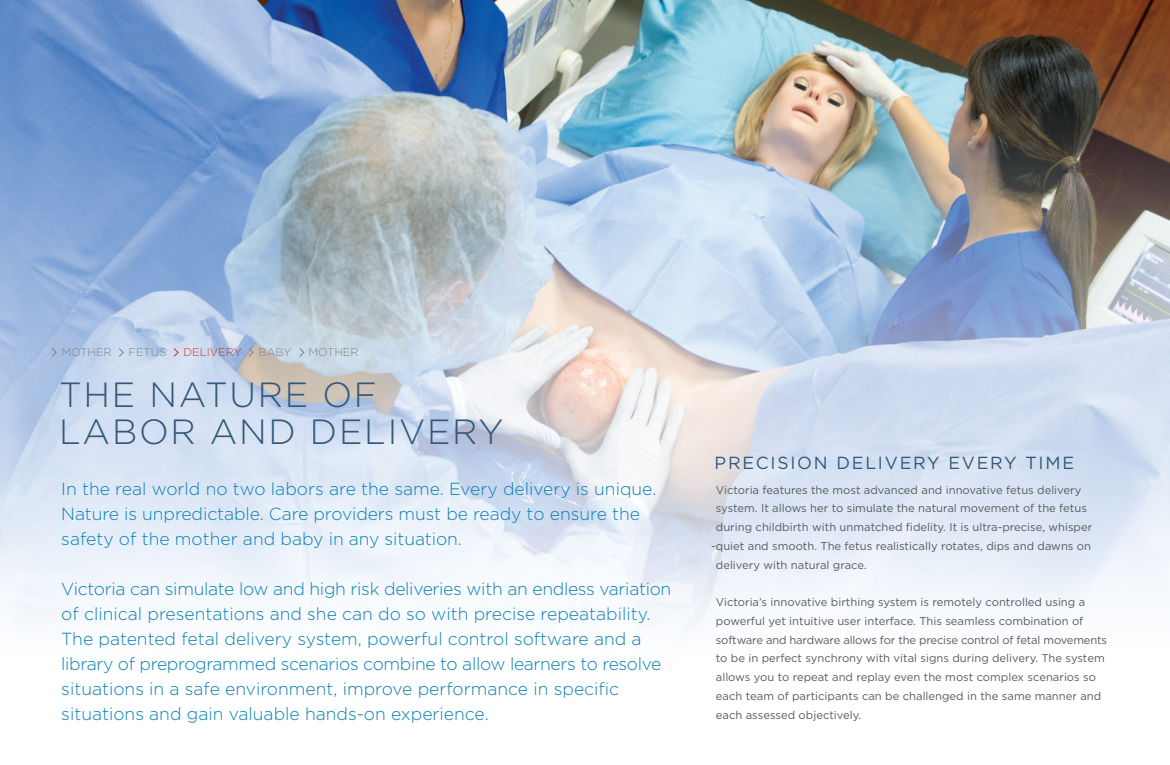
<style>
.page{position:relative;width:1170px;height:765px;background:#fff}
.page>*{position:absolute;margin:0;border:0;box-sizing:border-box;transform-origin:0 0}
.t1{font:300 35px/37.5px "Gotham";letter-spacing:.05em;color:#32587a}
.t2{font:300 17.5px/25px "Gotham";color:#0b7fb4}
.t3{font:17.5px "Gotham";letter-spacing:.1em;color:#32587a}
.t4{font:11.25px/18.8px "Gotham";color:#585a5c}
.t5{font:300 11.25px "Gotham";color:#808285}
.t6{font:300 11.25px "Gotham";color:#c4352b}
</style>
<div class="page">
<img style="left:0;top:0;width:1170px;height:626px">
<svg style="left:248px;top:348px;width:6px;height:9px"></svg>
<svg style="left:173px;top:348px;width:6px;height:9px"></svg>
<svg style="left:118px;top:348px;width:6px;height:9px"></svg>
<svg style="left:299px;top:348px;width:5px;height:9px"></svg>
<svg style="left:51px;top:348px;width:6px;height:9px"></svg>
<p class="t5" style="left:62px;top:345px;width:52px">MOTHER</p>
<p class="t5" style="left:129px;top:345px;width:39px">FETUS</p>
<p class="t6" style="left:183px;top:345px;width:60px">DELIVERY</p>
<p class="t5" style="left:259px;top:345px;width:34px">BABY</p>
<p class="t5" style="left:308px;top:345px;width:52px">MOTHER</p>
<h1 class="t1" style="left:59px;top:374px;width:446px">THE NATURE OF<br>LABOR AND DELIVERY</h1>
<h2 class="t2" style="left:61px;top:475px;width:597px">In the real world no two labors are the same. Every delivery is unique.<br>Nature is unpredictable. Care providers must be ready to ensure the safety of the mother and baby in any situation.</h2>
<p class="t2" style="left:61px;top:575px;width:612px">Victoria can simulate low and high risk deliveries with an endless variation of clinical presentations and she can do so with precise repeatability.<br>The patented fetal delivery system, powerful control software and a library of preprogrammed scenarios combine to allow learners to resolve situations in a safe environment, improve performance in specific situations and gain valuable hands-on experience.</p>
<h2 class="t3" style="left:715px;top:452px;width:361px">PRECISION DELIVERY EVERY TIME</h2>
<p class="t4" style="left:716px;top:480px;width:367px">Victoria features the most advanced and innovative fetus delivery</p>
<p class="t4" style="left:716px;top:499px;width:373px">system. It allows her to simulate the natural movement of the fetus</p>
<p class="t4" style="left:716px;top:518px;width:378px">during childbirth with unmatched fidelity. It is ultra-precise, whisper</p>
<p class="t4" style="left:711px;top:536px;width:381px">-quiet and smooth. The fetus realistically rotates, dips and dawns on</p>
<p class="t4" style="left:716px;top:555px;width:152px">delivery with natural grace.</p>
<p class="t4" style="left:716px;top:593px;width:393px">Victoria’s innovative birthing system is remotely controlled using a powerful yet intuitive user interface. This seamless combination of software and hardware allows for the precise control of fetal movements to be in perfect synchrony with vital signs during delivery. The system allows you to repeat and replay even the most complex scenarios so each team of participants can be challenged in the same manner and each assessed objectively.</p>
</div>
